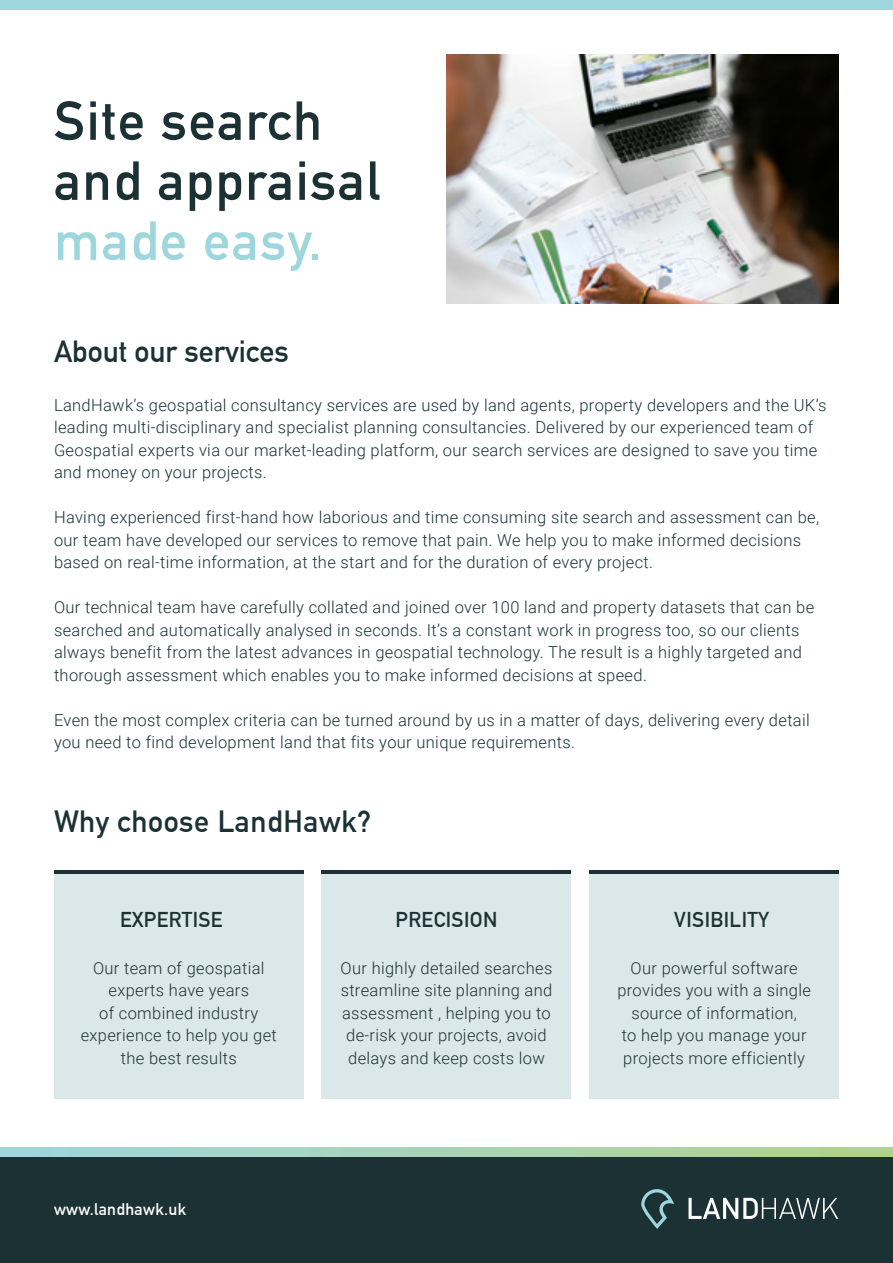
<style>
.page{position:relative;width:893px;height:1263px;background:#fff}
.page>*{position:absolute;margin:0;border:0;box-sizing:border-box;transform-origin:0 0}
.t1{font:700 54px "DIN Alternate";letter-spacing:.03em;color:#1b3134}
.t2{font:700 54px "DIN Alternate";letter-spacing:.03em;color:#9ed6de}
.t3{font:700 30px "DIN Alternate";letter-spacing:.02em;color:#1b3134}
.t4{font:700 30px "DIN Alternate";color:#1b3134}
.t5{font:700 21px "DIN Alternate";letter-spacing:.02em;color:#1b3134}
.t6{font:300 16.5px/22.5px "Roboto";letter-spacing:.02em;color:#1b3134}
.t7{font:700 16.5px "DIN Alternate";letter-spacing:.02em;color:#fff}
</style>
<div class="page">
<div style="left:0;top:1156px;width:893px;height:107px;background:#1b3134"></div>
<svg style="left:641px;top:1189px;width:33px;height:40px"></svg>
<svg style="left:688px;top:1198px;width:150px;height:21px"></svg>
<svg style="left:0;top:1147px;width:893px;height:9px"></svg>
<div style="left:54px;top:869px;width:250px;height:7px;background:#1b3134"></div>
<div style="left:322px;top:869px;width:249px;height:7px;background:#1b3134"></div>
<div style="left:589px;top:869px;width:250px;height:7px;background:#1b3134"></div>
<div style="left:589px;top:874px;width:250px;height:225px;background:#dbe8ea"></div>
<div style="left:322px;top:874px;width:249px;height:225px;background:#dbe8ea"></div>
<div style="left:54px;top:874px;width:250px;height:225px;background:#dbe8ea"></div>
<img style="left:446px;top:54px;width:393px;height:250px">
<div style="left:0;top:0;width:893px;height:9px;background:#9ed6de"></div>
<p class="t1" style="left:54px;top:80px;width:270px">Site search</p>
<p class="t1" style="left:54px;top:140px;width:328px">and appraisal</p>
<p class="t2" style="left:54px;top:200px;width:269px">made easy.</p>
<p class="t4" style="left:54px;top:329px;width:236px">About our services</p>
<p class="t6" style="left:54px;top:393px;width:774px">LandHawk’s geospatial consultancy services are used by land agents, property developers and the UK’s leading multi-disciplinary and specialist planning consultancies. Delivered by our experienced team of Geospatial experts via our market-leading platform, our search services are designed to save you time and money on your projects.</p>
<p class="t6" style="left:54px;top:505px;width:767px">Having experienced first-hand how laborious and time consuming site search and assessment can be, our team have developed our services to remove that pain. We help you to make informed decisions based on real-time information, at the start and for the duration of every project.</p>
<p class="t6" style="left:54px;top:595px;width:762px">Our technical team have carefully collated and joined over 100 land and property datasets that can be searched and automatically analysed in seconds. It’s a constant work in progress too, so our clients always benefit from the latest advances in geospatial technology. The result is a highly targeted and thorough assessment which enables you to make informed decisions at speed.</p>
<p class="t6" style="left:54px;top:708px;width:757px">Even the most complex criteria can be turned around by us in a matter of days, delivering every detail you need to find development land that fits your unique requirements.</p>
<p class="t3" style="left:54px;top:798px;width:319px">Why choose LandHawk?</p>
<p class="t5" style="left:120px;top:904px;width:104px">EXPERTISE</p>
<p class="t5" style="left:395px;top:904px;width:104px">PRECISION</p>
<p class="t5" style="left:674px;top:904px;width:96px">VISIBILITY</p>
<p class="t6" style="left:81px;top:956px;width:198px;text-align:center">Our team of geospatial experts have years<br>of combined industry experience to help you get the best results</p>
<p class="t6" style="left:341px;top:956px;width:213px;text-align:center">Our highly detailed searches streamline site planning and assessment , helping you to de-risk your projects, avoid delays and keep costs low</p>
<p class="t6" style="left:617px;top:956px;width:195px;text-align:center">Our powerful software provides you with a single source of information,<br>to help you manage your projects more efficiently</p>
<p class="t7" style="left:54px;top:1197px;width:134px">www.landhawk.uk</p>
</div>
